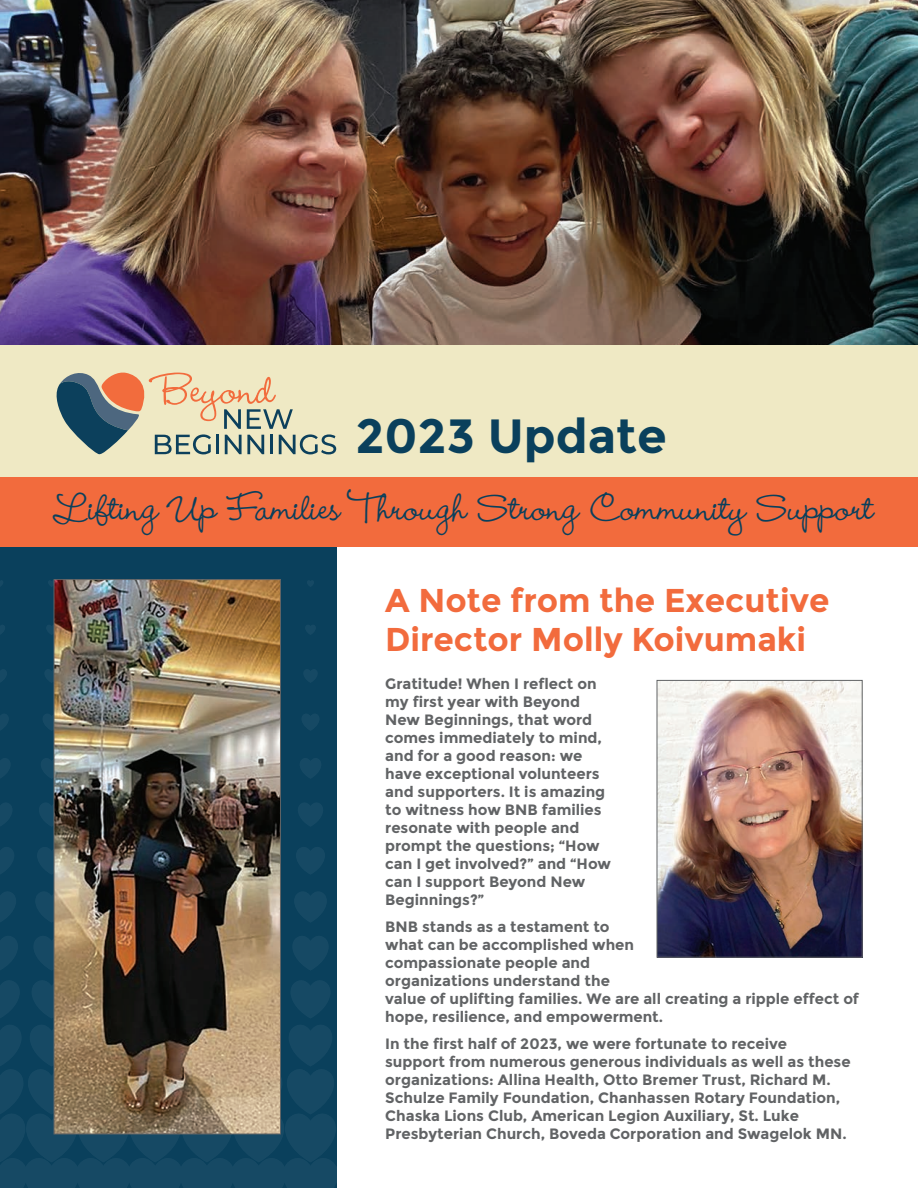
<style>
.page{position:relative;width:918px;height:1188px;background:#fff}
.page>*{position:absolute;margin:0;border:0;box-sizing:border-box;transform-origin:0 0}
.t1{font:700 48px "Montserrat";color:#0a405c}
.t2{font:46.5px "Wendy LP Medium";color:#0a405c}
.t3{font:700 33px/39.6px "Montserrat";color:#f26b3d}
.t4{font:700 15px/18px "Montserrat";color:#616365}
</style>
<div class="page">
<img style="left:0;top:0;width:918px;height:346px">
<svg style="left:0;top:547px;width:337px;height:641px;background:#0d425e"></svg>
<div style="left:0;top:475px;width:918px;height:72px;background:#f26b3d"></div>
<div style="left:0;top:346px;width:918px;height:131px;background:#efe9c4"></div>
<svg style="left:56px;top:372px;width:280px;height:82px"></svg>
<img style="left:659px;top:682px;width:202px;height:274px">
<div style="left:657px;top:680px;width:206px;height:278px;border:1px solid #616365"></div>
<img style="left:56px;top:581px;width:223px;height:551px">
<div style="left:54px;top:579px;width:227px;height:555px;border:1px solid #616365"></div>
<h1 class="t1" style="left:356px;top:408px;width:313px">2023 Update</h1>
<h2 class="t2" style="left:53px;top:483px;width:822px">Lifting Up Families Through Strong Community Support</h2>
<h3 class="t3" style="left:385px;top:580px;width:446px">A Note from the Executive<br>Director Molly Koivumaki</h3>
<p class="t4" style="left:385px;top:675px;width:227px">Gratitude! When I reflect on my first year with Beyond<br>New Beginnings, that word comes immediately to mind, and for a good reason: we have exceptional volunteers and supporters. It is amazing to witness how BNB families resonate with people and prompt the questions; “How can I get involved?” and “How can I support Beyond New<br>Beginnings?”</p>
<p class="t4" style="left:385px;top:918px;width:475px">BNB stands as a testament to<br>what can be accomplished when<br>compassionate people and<br>organizations understand the<br>value of uplifting families. We are all creating a ripple effect of hope, resilience, and empowerment.</p>
<p class="t4" style="left:385px;top:1035px;width:467px">In the first half of 2023, we were fortunate to receive support from numerous generous individuals as well as these organizations: Allina Health, Otto Bremer Trust, Richard M.<br>Schulze Family Foundation, Chanhassen Rotary Foundation, Chaska Lions Club, American Legion Auxiliary, St. Luke Presbyterian Church, Boveda Corporation and Swagelok MN.</p>
</div>
